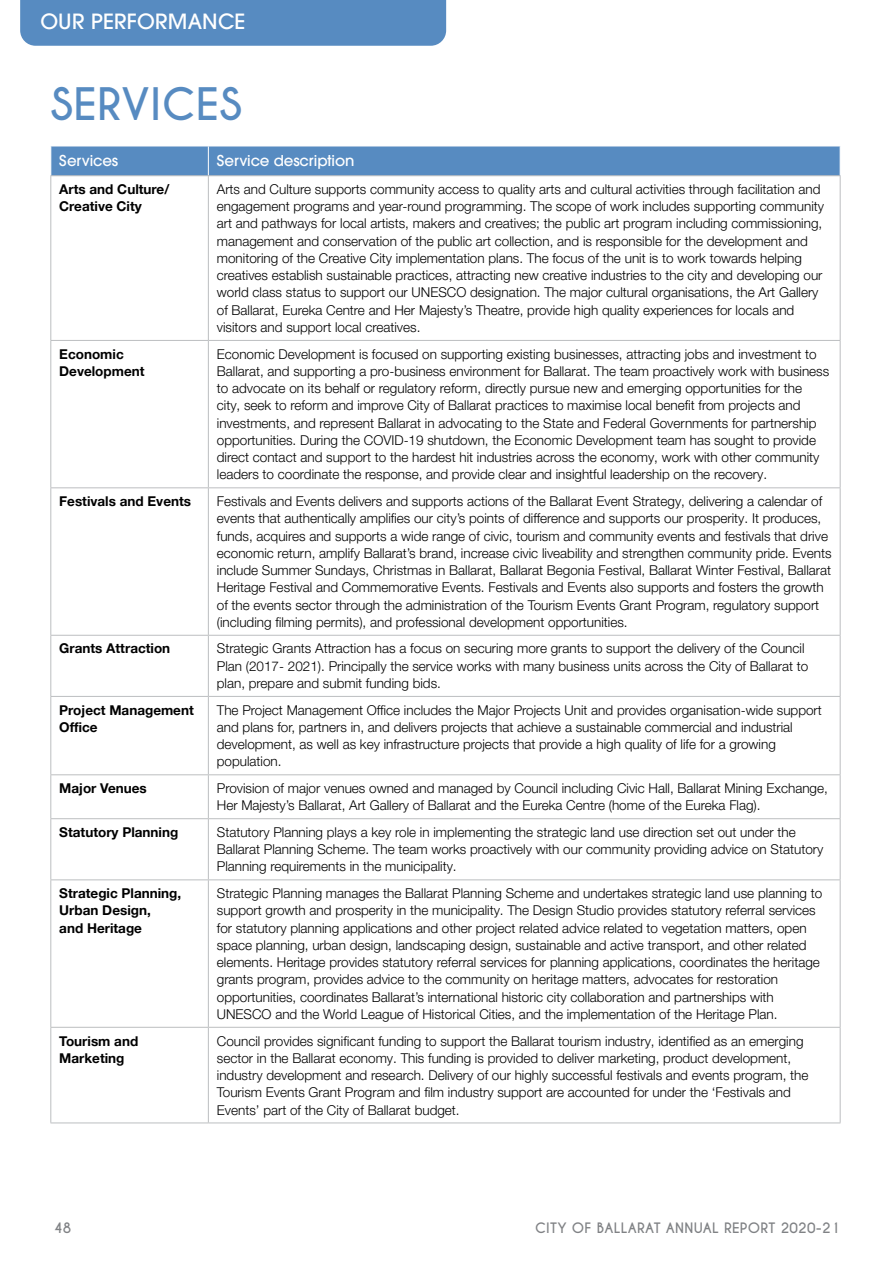
<style>
.page{position:relative;width:893px;height:1263px;background:#fff}
.page>*{position:absolute;margin:0;border:0;box-sizing:border-box;transform-origin:0 0}
.t1{font:700 42px "Caviar Dreams";letter-spacing:.01em;color:#578bc1}
.t2{font:500 21px "ITC Avant Garde Pro";letter-spacing:.01em;color:#fff}
.t3{font:500 15px "ITC Avant Garde Pro";letter-spacing:-.01em;color:#fff}
.t4{font:300 13.5px/17.2px "Helvetica Neue LT Pro";color:#000}
.t5{font:700 13.5px/17.2px "Helvetica Neue LT Pro";color:#000}
.t6{font:700 13.5px "Caviar Dreams";letter-spacing:.02em;color:#808285}
</style>
<div class="page">
<hr style="left:892px;top:0;width:1px;height:1263px;background:#e6e7e8">
<div style="left:20px;top:0;width:427px;height:46px;background:#578bc1"></div>
<hr style="left:208px;top:176px;width:1px;height:164px;background:#bcbec0">
<hr style="left:50px;top:340px;width:158px;height:1px;background:#bcbec0">
<hr style="left:208px;top:340px;width:632px;height:1px;background:#bcbec0">
<hr style="left:208px;top:341px;width:1px;height:146px;background:#bcbec0">
<hr style="left:50px;top:487px;width:158px;height:1px;background:#bcbec0">
<hr style="left:208px;top:487px;width:632px;height:1px;background:#bcbec0">
<hr style="left:208px;top:488px;width:1px;height:147px;background:#bcbec0">
<hr style="left:50px;top:635px;width:158px;height:1px;background:#bcbec0">
<hr style="left:208px;top:635px;width:632px;height:1px;background:#bcbec0">
<hr style="left:208px;top:636px;width:1px;height:60px;background:#bcbec0">
<hr style="left:50px;top:696px;width:158px;height:1px;background:#bcbec0">
<hr style="left:208px;top:696px;width:632px;height:1px;background:#bcbec0">
<hr style="left:208px;top:697px;width:1px;height:77px;background:#bcbec0">
<hr style="left:50px;top:774px;width:158px;height:1px;background:#bcbec0">
<hr style="left:208px;top:774px;width:632px;height:1px;background:#bcbec0">
<hr style="left:208px;top:775px;width:1px;height:43px;background:#bcbec0">
<hr style="left:50px;top:818px;width:158px;height:1px;background:#bcbec0">
<hr style="left:208px;top:818px;width:632px;height:1px;background:#bcbec0">
<hr style="left:208px;top:819px;width:1px;height:60px;background:#bcbec0">
<hr style="left:50px;top:879px;width:158px;height:1px;background:#bcbec0">
<hr style="left:208px;top:879px;width:632px;height:1px;background:#bcbec0">
<hr style="left:208px;top:880px;width:1px;height:147px;background:#bcbec0">
<hr style="left:50px;top:1027px;width:158px;height:1px;background:#bcbec0">
<hr style="left:208px;top:1027px;width:632px;height:1px;background:#bcbec0">
<hr style="left:208px;top:1028px;width:1px;height:94px;background:#bcbec0">
<hr style="left:50px;top:1122px;width:158px;height:1px;background:#bcbec0">
<hr style="left:208px;top:1122px;width:632px;height:1px;background:#bcbec0">
<div style="left:50px;top:146px;width:791px;height:30px;background:#578bc1"></div>
<hr style="left:50px;top:175px;width:158px;height:1px;background:#bcbec0">
<hr style="left:50px;top:176px;width:1px;height:164px;background:#bcbec0">
<hr style="left:208px;top:175px;width:632px;height:1px;background:#bcbec0">
<hr style="left:840px;top:176px;width:1px;height:164px;background:#bcbec0">
<hr style="left:50px;top:341px;width:1px;height:146px;background:#bcbec0">
<hr style="left:840px;top:341px;width:1px;height:146px;background:#bcbec0">
<hr style="left:50px;top:488px;width:1px;height:147px;background:#bcbec0">
<hr style="left:840px;top:488px;width:1px;height:147px;background:#bcbec0">
<hr style="left:50px;top:636px;width:1px;height:60px;background:#bcbec0">
<hr style="left:840px;top:636px;width:1px;height:60px;background:#bcbec0">
<hr style="left:50px;top:697px;width:1px;height:77px;background:#bcbec0">
<hr style="left:840px;top:697px;width:1px;height:77px;background:#bcbec0">
<hr style="left:50px;top:775px;width:1px;height:43px;background:#bcbec0">
<hr style="left:840px;top:775px;width:1px;height:43px;background:#bcbec0">
<hr style="left:50px;top:819px;width:1px;height:60px;background:#bcbec0">
<hr style="left:840px;top:819px;width:1px;height:60px;background:#bcbec0">
<hr style="left:50px;top:880px;width:1px;height:147px;background:#bcbec0">
<hr style="left:840px;top:880px;width:1px;height:147px;background:#bcbec0">
<hr style="left:50px;top:1028px;width:1px;height:94px;background:#bcbec0">
<hr style="left:840px;top:1028px;width:1px;height:94px;background:#bcbec0">
<h2 class="t2" style="left:40px;top:8px;width:207px">OUR PERFORMANCE</h2>
<h1 class="t1" style="left:50px;top:79px;width:193px">SERVICES</h1>
<p class="t3" style="left:59px;top:151px;width:60px">Services</p>
<p class="t3" style="left:217px;top:151px;width:139px">Service description</p>
<p class="t5" style="left:59px;top:180px;width:112px">Arts and Culture/<br>Creative City</p>
<p class="t4" style="left:217px;top:180px;width:609px">Arts and Culture supports community access to quality arts and cultural activities through facilitation and engagement programs and year-round programming. The scope of work includes supporting community art and pathways for local artists, makers and creatives; the public art program including commissioning, management and conservation of the public art collection, and is responsible for the development and monitoring of the Creative City implementation plans. The focus of the unit is to work towards helping creatives establish sustainable practices, attracting new creative industries to the city and developing our world class status to support our UNESCO designation. The major cultural organisations, the Art Gallery of Ballarat, Eureka Centre and Her Majesty’s Theatre, provide high quality experiences for locals and visitors and support local creatives.</p>
<p class="t5" style="left:59px;top:345px;width:87px">Economic<br>Development</p>
<p class="t4" style="left:217px;top:345px;width:614px">Economic Development is focused on supporting existing businesses, attracting jobs and investment to Ballarat, and supporting a pro-business environment for Ballarat. The team proactively work with business to advocate on its behalf or regulatory reform, directly pursue new and emerging opportunities for the<br>city, seek to reform and improve City of Ballarat practices to maximise local benefit from projects and investments, and represent Ballarat in advocating to the State and Federal Governments for partnership opportunities. During the COVID-19 shutdown, the Economic Development team has sought to provide direct contact and support to the hardest hit industries across the economy, work with other community leaders to coordinate the response, and provide clear and insightful leadership on the recovery.</p>
<p class="t5" style="left:59px;top:492px;width:133px">Festivals and Events</p>
<p class="t4" style="left:217px;top:492px;width:616px">Festivals and Events delivers and supports actions of the Ballarat Event Strategy, delivering a calendar of events that authentically amplifies our city’s points of difference and supports our prosperity. It produces, funds, acquires and supports a wide range of civic, tourism and community events and festivals that drive economic return, amplify Ballarat’s brand, increase civic liveability and strengthen community pride. Events include Summer Sundays, Christmas in Ballarat, Ballarat Begonia Festival, Ballarat Winter Festival, Ballarat Heritage Festival and Commemorative Events. Festivals and Events also supports and fosters the growth of the events sector through the administration of the Tourism Events Grant Program, regulatory support (including filming permits), and professional development opportunities.</p>
<p class="t5" style="left:59px;top:640px;width:112px">Grants Attraction</p>
<p class="t4" style="left:217px;top:640px;width:593px">Strategic Grants Attraction has a focus on securing more grants to support the delivery of the Council<br>Plan (2017- 2021). Principally the service works with many business units across the City of Ballarat to plan, prepare and submit funding bids.</p>
<p class="t5" style="left:59px;top:701px;width:136px">Project Management<br>Office</p>
<p class="t4" style="left:217px;top:701px;width:606px">The Project Management Office includes the Major Projects Unit and provides organisation-wide support and plans for, partners in, and delivers projects that achieve a sustainable commercial and industrial development, as well as key infrastructure projects that provide a high quality of life for a growing population.</p>
<p class="t5" style="left:59px;top:779px;width:89px">Major Venues</p>
<p class="t4" style="left:217px;top:779px;width:612px">Provision of major venues owned and managed by Council including Civic Hall, Ballarat Mining Exchange,<br>Her Majesty’s Ballarat, Art Gallery of Ballarat and the Eureka Centre (home of the Eureka Flag).</p>
<p class="t5" style="left:59px;top:823px;width:121px">Statutory Planning</p>
<p class="t4" style="left:217px;top:823px;width:608px">Statutory Planning plays a key role in implementing the strategic land use direction set out under the<br>Ballarat Planning Scheme. The team works proactively with our community providing advice on Statutory<br>Planning requirements in the municipality.</p>
<p class="t5" style="left:59px;top:884px;width:123px">Strategic Planning,<br>Urban Design,<br>and Heritage</p>
<p class="t4" style="left:217px;top:884px;width:607px">Strategic Planning manages the Ballarat Planning Scheme and undertakes strategic land use planning to support growth and prosperity in the municipality. The Design Studio provides statutory referral services for statutory planning applications and other project related advice related to vegetation matters, open space planning, urban design, landscaping design, sustainable and active transport, and other related elements. Heritage provides statutory referral services for planning applications, coordinates the heritage grants program, provides advice to the community on heritage matters, advocates for restoration opportunities, coordinates Ballarat’s international historic city collaboration and partnerships with UNESCO and the World League of Historical Cities, and the implementation of the Heritage Plan.</p>
<p class="t5" style="left:59px;top:1032px;width:80px">Tourism and<br>Marketing</p>
<p class="t4" style="left:217px;top:1032px;width:593px">Council provides significant funding to support the Ballarat tourism industry, identified as an emerging sector in the Ballarat economy. This funding is provided to deliver marketing, product development, industry development and research. Delivery of our highly successful festivals and events program, the Tourism Events Grant Program and film industry support are accounted for under the ‘Festivals and Events’ part of the City of Ballarat budget.</p>
<p class="t6" style="left:54px;top:1220px;width:19px">48</p>
<p class="t6" style="left:535px;top:1220px;width:307px">CITY OF BALLARAT ANNUAL REPORT 2020-21</p>
</div>
